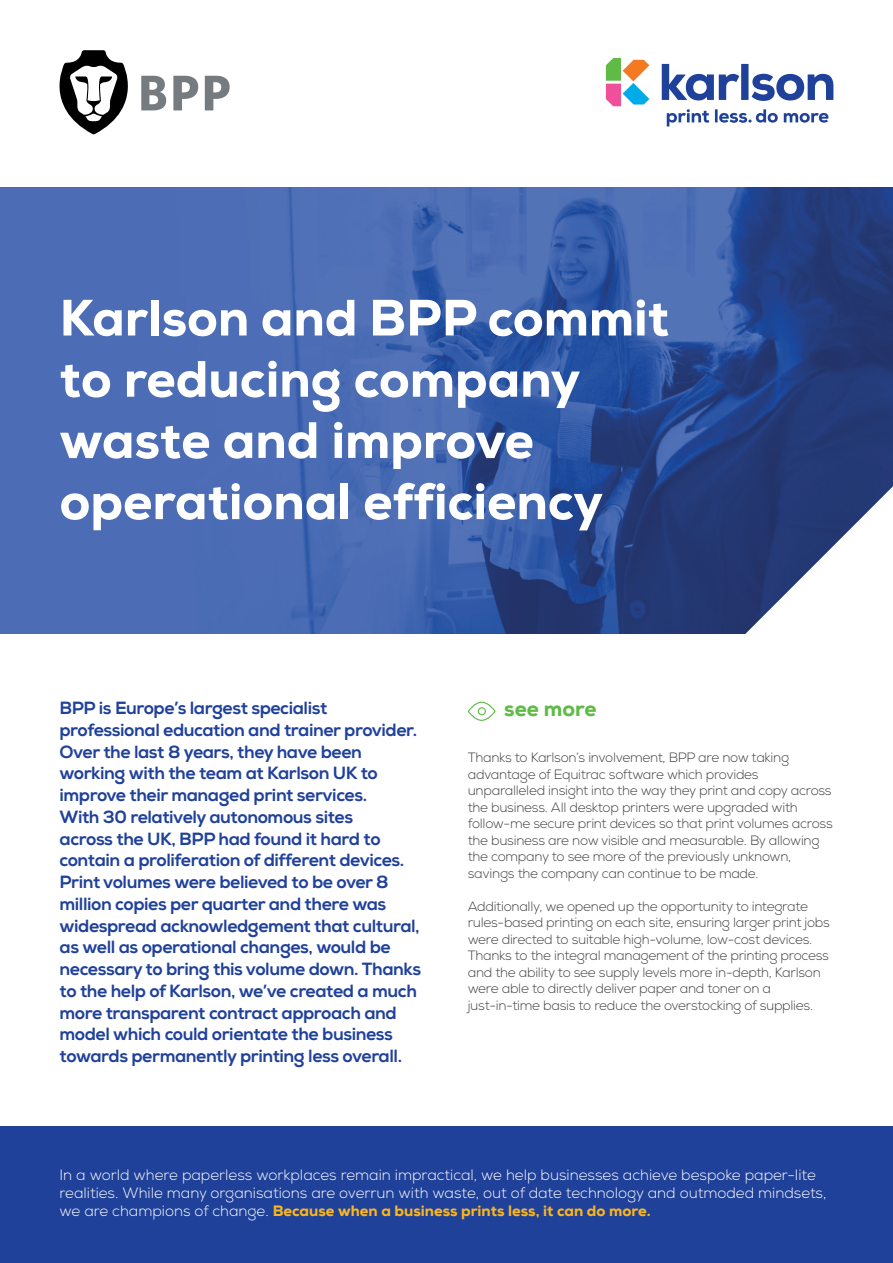
<style>
.page{position:relative;width:893px;height:1263px;background:#fff}
.page>*{position:absolute;margin:0;border:0;box-sizing:border-box;transform-origin:0 0}
.t1{font:800 51px/61.2px "Nexa";color:#fff}
.t2{font:800 21px "Nexa";color:#60bb46}
.t3{font:800 17.7px/21.8px "Nexa";letter-spacing:-.025em;color:#20419a}
.t4{font:300 15px/18px "Nexa";color:#fff}
.t5{font:300 13.5px/16.5px "Nexa";letter-spacing:-.02em;color:#3e3e3f}
.s1{font-weight:800;color:#fcb61c}
</style>
<div class="page">
<svg style="left:662px;top:64px;width:171px;height:62px"></svg>
<svg style="left:606px;top:58px;width:43px;height:48px"></svg>
<div style="left:0;top:1127px;width:893px;height:136px;background:#20419a"></div>
<img style="left:0;top:187px;width:893px;height:447px">
<svg style="left:744px;top:486px;width:149px;height:148px"></svg>
<svg style="left:468px;top:702px;width:28px;height:19px"></svg>
<svg style="left:59px;top:50px;width:69px;height:84px"></svg>
<svg style="left:141px;top:76px;width:25px;height:34px"></svg>
<svg style="left:173px;top:76px;width:25px;height:34px"></svg>
<svg style="left:205px;top:76px;width:25px;height:34px"></svg>
<h1 class="t1" style="left:60px;top:287px;width:611px">Karlson and BPP commit to reducing company waste and improve operational efficiency</h1>
<p class="t3" style="left:60px;top:697px;width:363px">BPP is Europe’s largest specialist professional education and trainer provider.<br>Over the last 8 years, they have been working with the team at Karlson UK to improve their managed print services.<br>With 30 relatively autonomous sites<br>across the UK, BPP had found it hard to contain a proliferation of different devices.<br>Print volumes were believed to be over 8 million copies per quarter and there was widespread acknowledgement that cultural, as well as operational changes, would be necessary to bring this volume down. Thanks to the help of Karlson, we’ve created a much more transparent contract approach and model which could orientate the business towards permanently printing less overall.</p>
<h2 class="t2" style="left:504px;top:696px;width:94px">see more</h2>
<p class="t5" style="left:468px;top:749px;width:366px">Thanks to Karlson’s involvement, BPP are now taking advantage of Equitrac software which provides unparalleled insight into the way they print and copy across the business. All desktop printers were upgraded with follow-me secure print devices so that print volumes across the business are now visible and measurable. By allowing the company to see more of the previously unknown, savings the company can continue to be made.</p>
<p class="t5" style="left:468px;top:898px;width:364px">Additionally, we opened up the opportunity to integrate rules-based printing on each site, ensuring larger print jobs were directed to suitable high-volume, low-cost devices.<br>Thanks to the integral management of the printing process and the ability to see supply levels more in-depth, Karlson were able to directly deliver paper and toner on a just-in-time basis to reduce the overstocking of supplies.</p>
<p class="t4" style="left:60px;top:1166px;width:768px">In a world where paperless workplaces remain impractical, we help businesses achieve bespoke paper-lite realities. While many organisations are overrun with waste, out of date technology and outmoded mindsets, we are champions of change. <span class="s1">Because when a business prints less, it can do more.</span></p>
</div>
